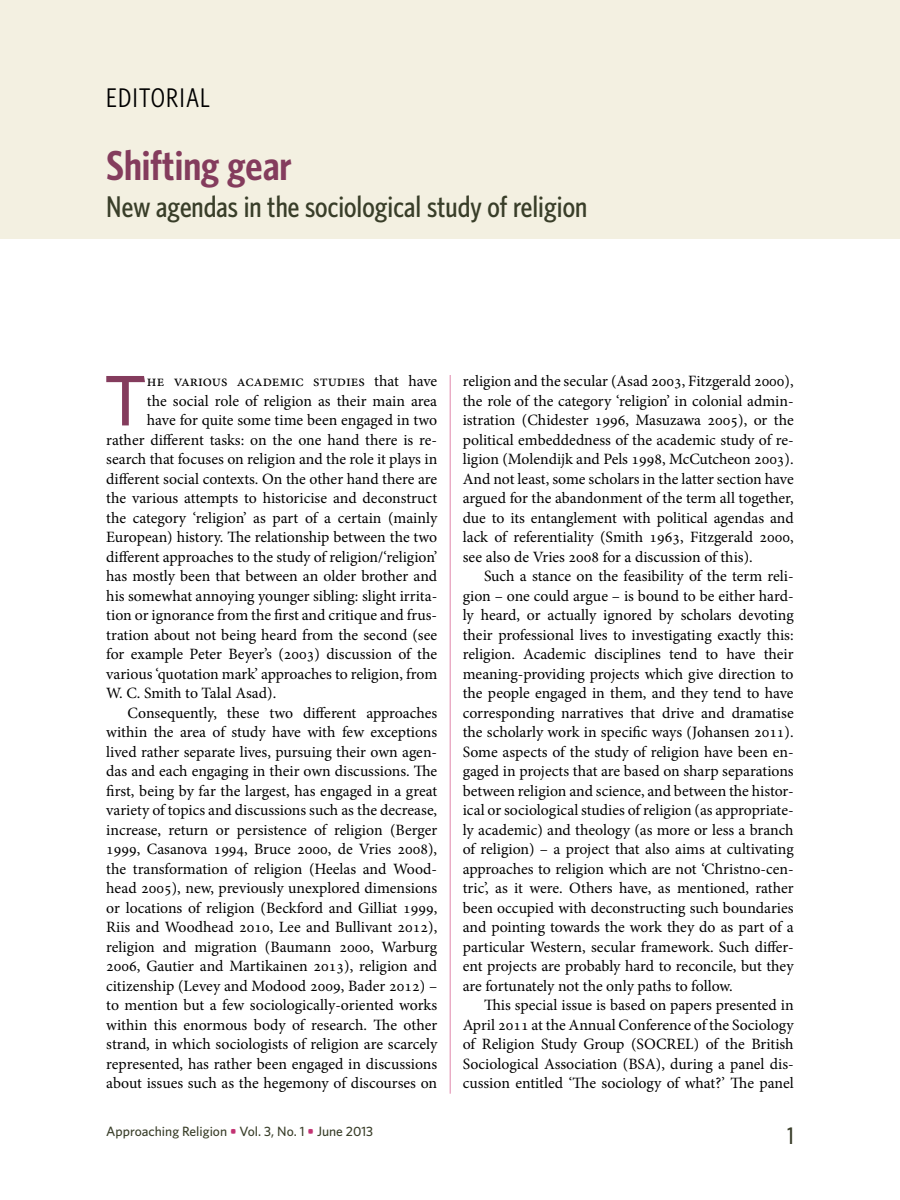
<style>
.page{position:relative;width:900px;height:1200px;background:#fff}
.page>*{position:absolute;margin:0;border:0;box-sizing:border-box;transform-origin:0 0}
.t1{font:500 71.7px "Whitney";color:#843c5d}
.t2{font:600 42px "Whitney Condensed";color:#843c5d}
.t3{font:500 30px "Whitney Condensed";color:#393e29}
.t4{font:27px "Whitney Condensed";letter-spacing:.04em;color:#000}
.t5{font:500 24px "Whitney Condensed";color:#393e29}
.t6{font:15.75px/19.5px "Minion Pro";color:#000;text-align:justify}
.t7{font:500 13.5px "Whitney";color:#393e29}
.s1{font-weight:700;color:#c23272}
</style>
<div class="page">
<hr style="left:450px;top:375px;width:1px;height:719px;background:#e087ac">
<div style="left:0;top:0;width:900px;height:238px;background:#f3f0e1"></div>
<h3 class="t4" style="left:106px;top:81px;width:105px">EDITORIAL</h3>
<h2 class="t2" style="left:106px;top:139px;width:187px">Shifting gear</h2>
<h3 class="t3" style="left:106px;top:188px;width:482px">New agendas in the sociological study of religion</h3>
<h1 class="t1" style="left:104px;top:353px;width:45px">T</h1>
<p class="t6" style="left:147px;top:372px;width:292px">he various academic studies that have</p>
<p class="t6" style="left:147px;top:391px;width:292px">the social role of religion as their main area</p>
<p class="t6" style="left:147px;top:411px;width:292px">have for quite some time been engaged in two</p>
<p class="t6" style="left:106px;top:430px;width:332px">rather different tasks: on the one hand there is re-</p>
<p class="t6" style="left:106px;top:450px;width:333px">search that focuses on religion and the role it plays in</p>
<p class="t6" style="left:106px;top:469px;width:332px">different social contexts. On the other hand there are</p>
<p class="t6" style="left:106px;top:489px;width:332px">the various attempts to historicise and deconstruct</p>
<p class="t6" style="left:106px;top:508px;width:332px">the category ‘religion’ as part of a certain (mainly</p>
<p class="t6" style="left:106px;top:528px;width:332px">European) history. The relationship between the two</p>
<p class="t6" style="left:106px;top:547px;width:332px">different approaches to the study of religion/‘religion’</p>
<p class="t6" style="left:106px;top:567px;width:332px">has mostly been that between an older brother and</p>
<p class="t6" style="left:106px;top:586px;width:332px">his somewhat annoying younger sibling: slight irrita-</p>
<p class="t6" style="left:106px;top:606px;width:332px">tion or ignorance from the first and critique and frus-</p>
<p class="t6" style="left:106px;top:625px;width:333px">tration about not being heard from the second (see</p>
<p class="t6" style="left:106px;top:645px;width:332px">for example Peter Beyer’s (2003) discussion of the</p>
<p class="t6" style="left:106px;top:664px;width:332px">various ‘quotation mark’ approaches to religion, from</p>
<p class="t6" style="left:106px;top:684px;width:171px">W. C. Smith to Talal Asad).</p>
<p class="t6" style="left:128px;top:703px;width:311px">Consequently, these two different approaches</p>
<p class="t6" style="left:106px;top:723px;width:332px">within the area of study have with few exceptions</p>
<p class="t6" style="left:106px;top:742px;width:332px">lived rather separate lives, pursuing their own agen-</p>
<p class="t6" style="left:106px;top:762px;width:332px">das and each engaging in their own discussions. The</p>
<p class="t6" style="left:106px;top:781px;width:332px">first, being by far the largest, has engaged in a great</p>
<p class="t6" style="left:106px;top:801px;width:332px">variety of topics and discussions such as the decrease,</p>
<p class="t6" style="left:106px;top:820px;width:332px">increase, return or persistence of religion (Berger</p>
<p class="t6" style="left:106px;top:840px;width:332px">1999, Casanova 1994, Bruce 2000, de Vries 2008),</p>
<p class="t6" style="left:106px;top:859px;width:332px">the transformation of religion (Heelas and Wood-</p>
<p class="t6" style="left:106px;top:879px;width:332px">head 2005), new, previously unexplored dimensions</p>
<p class="t6" style="left:106px;top:898px;width:332px">or locations of religion (Beckford and Gilliat 1999,</p>
<p class="t6" style="left:106px;top:918px;width:332px">Riis and Woodhead 2010, Lee and Bullivant 2012),</p>
<p class="t6" style="left:106px;top:937px;width:332px">religion and migration (Baumann 2000, Warburg</p>
<p class="t6" style="left:106px;top:957px;width:332px">2006, Gautier and Martikainen 2013), religion and</p>
<p class="t6" style="left:106px;top:976px;width:332px">citizenship (Levey and Modood 2009, Bader 2012) –</p>
<p class="t6" style="left:106px;top:996px;width:332px">to mention but a few sociologically-oriented works</p>
<p class="t6" style="left:106px;top:1015px;width:332px">within this enormous body of research. The other</p>
<p class="t6" style="left:106px;top:1035px;width:332px">strand, in which sociologists of religion are scarcely</p>
<p class="t6" style="left:106px;top:1054px;width:332px">represented, has rather been engaged in discussions</p>
<p class="t6" style="left:106px;top:1074px;width:332px">about issues such as the hegemony of discourses on</p>
<p class="t7" style="left:106px;top:1122px;width:268px">Approaching Religion <span class="s1">•</span> Vol. 3, No. 1 <span class="s1">•</span> June 2013</p>
<p class="t6" style="left:463px;top:372px;width:332px">religion and the secular (Asad 2003, Fitzgerald 2000), the role of the category ‘religion’ in colonial admin&shy;istration (Chidester 1996, Masuzawa 2005), or the political embeddedness of the academic study of re&shy;ligion (Molendijk and Pels 1998, McCutcheon 2003).<br>And not least, some scholars in the latter section have argued for the abandonment of the term all together, due to its entanglement with political agendas and lack of referentiality (Smith 1963, Fitzgerald 2000, see also de Vries 2008 for a discussion of this).</p>
<p class="t6" style="left:463px;top:567px;width:332px;text-indent:21px">Such a stance on the feasibility of the term reli&shy;gion – one could argue – is bound to be either hard&shy;ly heard, or actually ignored by scholars devoting their professional lives to investigating exactly this: religion. Academic disciplines tend to have their meaning-providing projects which give direction to the people engaged in them, and they tend to have corresponding narratives that drive and dramatise the scholarly work in specific ways (Johansen 2011).<br>Some aspects of the study of religion have been en&shy;gaged in projects that are based on sharp separations between religion and science, and between the histor&shy;ical or sociological studies of religion (as appropriate&shy;ly academic) and theology (as more or less a branch of religion) – a project that also aims at cultivating approaches to religion which are not ‘Christno-cen&shy;tric’, as it were. Others have, as mentioned, rather been occupied with deconstructing such boundaries and pointing towards the work they do as part of a particular Western, secular framework. Such differ&shy;ent projects are probably hard to reconcile, but they are fortunately not the only paths to follow.</p>
<p class="t6" style="left:463px;top:996px;width:332px;text-indent:21px">This special issue is based on papers presented in April 2011 at the Annual Conference of the Sociology of Religion Study Group (SOCREL) of the British Sociological Association (BSA), during a panel dis&shy;cussion entitled ‘The sociology of what?’ The panel</p>
<h3 class="t5" style="left:787px;top:1121px;width:8px">1</h3>
</div>
